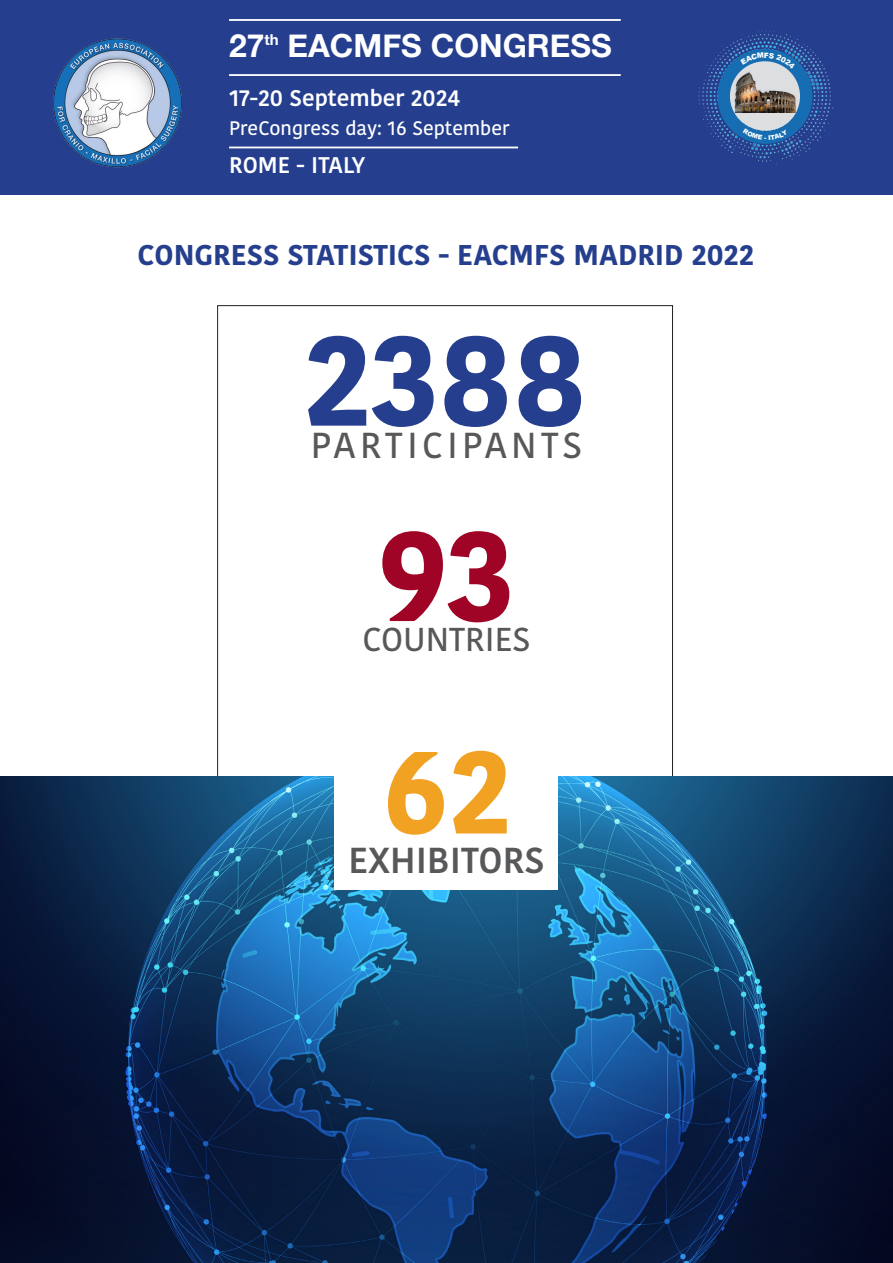
<style>
.page{position:relative;width:893px;height:1263px;background:#fff}
.page>*{position:absolute;margin:0;border:0;box-sizing:border-box;transform-origin:0 0}
.t1{font:700 132px "Kohinoor Telugu";color:#253f8e}
.t2{font:700 132px "Kohinoor Telugu";color:#9f0426}
.t3{font:700 121.5px "Kohinoor Telugu";color:#f1a223}
.t4{font:500 36px "Kohinoor Telugu";letter-spacing:.12em;color:#57585a}
.t5{font:600 36px "Kohinoor Telugu";color:#57585a}
.t6{font:500 33px "Kohinoor Telugu";color:#57585a}
.t7{font:700 31.8px "Helvetica Neue";color:#fff}
.t8{font:700 28.5px "Kohinoor Devanagari";color:#253f8e}
.t9{font:600 22.65px "Kohinoor Devanagari";color:#fff}
.t10{font:500 19.5px "Kohinoor Devanagari";color:#fff}
</style>
<div class="page">
<div style="left:0;top:0;width:893px;height:194px;background:#253f8e"></div>
<img style="left:53px;top:38px;width:129px;height:130px">
<img style="left:698px;top:30px;width:136px;height:134px">
<svg style="left:729px;top:58px;width:73px;height:73px"></svg>
<div style="left:717px;top:49px;width:95px;height:95px;border:12px solid #176db2;border-radius:50%"></div>
<div style="left:734px;top:64px;width:66px;height:60px;background:#231f20;opacity:.5"></div>
<hr style="left:229px;top:74px;width:392px;height:2px;background:#fff">
<hr style="left:229px;top:19px;width:392px;height:2px;background:#fff">
<hr style="left:229px;top:147px;width:289px;height:1px;background:#fff">
<img style="left:0;top:776px;width:893px;height:487px">
<div style="left:334px;top:742px;width:224px;height:148px;background:#fff"></div>
<svg style="left:740px;top:52px;width:55px;height:17px"></svg>
<svg style="left:743px;top:129px;width:45px;height:11px"></svg>
<p class="t7" style="left:229px;top:21px;width:384px">27<sup>th</sup> EACMFS CONGRESS</p>
<p class="t9" style="left:229px;top:85px;width:233px">17-20 September 2024</p>
<p class="t10" style="left:229px;top:117px;width:282px">PreCongress day: 16 September</p>
<p class="t9" style="left:229px;top:152px;width:138px">ROME - ITALY</p>
<p class="t8" style="left:138px;top:230px;width:618px">CONGRESS STATISTICS - EACMFS MADRID 2022</p>
<p class="t1" style="left:303px;top:303px;width:285px">2388</p>
<p class="t4" style="left:311px;top:424px;width:273px">PARTICIPANTS</p>
<p class="t2" style="left:379px;top:498px;width:137px">93</p>
<p class="t6" style="left:362px;top:620px;width:170px">COUNTRIES</p>
<p class="t3" style="left:382px;top:720px;width:130px">62</p>
<p class="t5" style="left:348px;top:839px;width:198px">EXHIBITORS</p>
</div>
